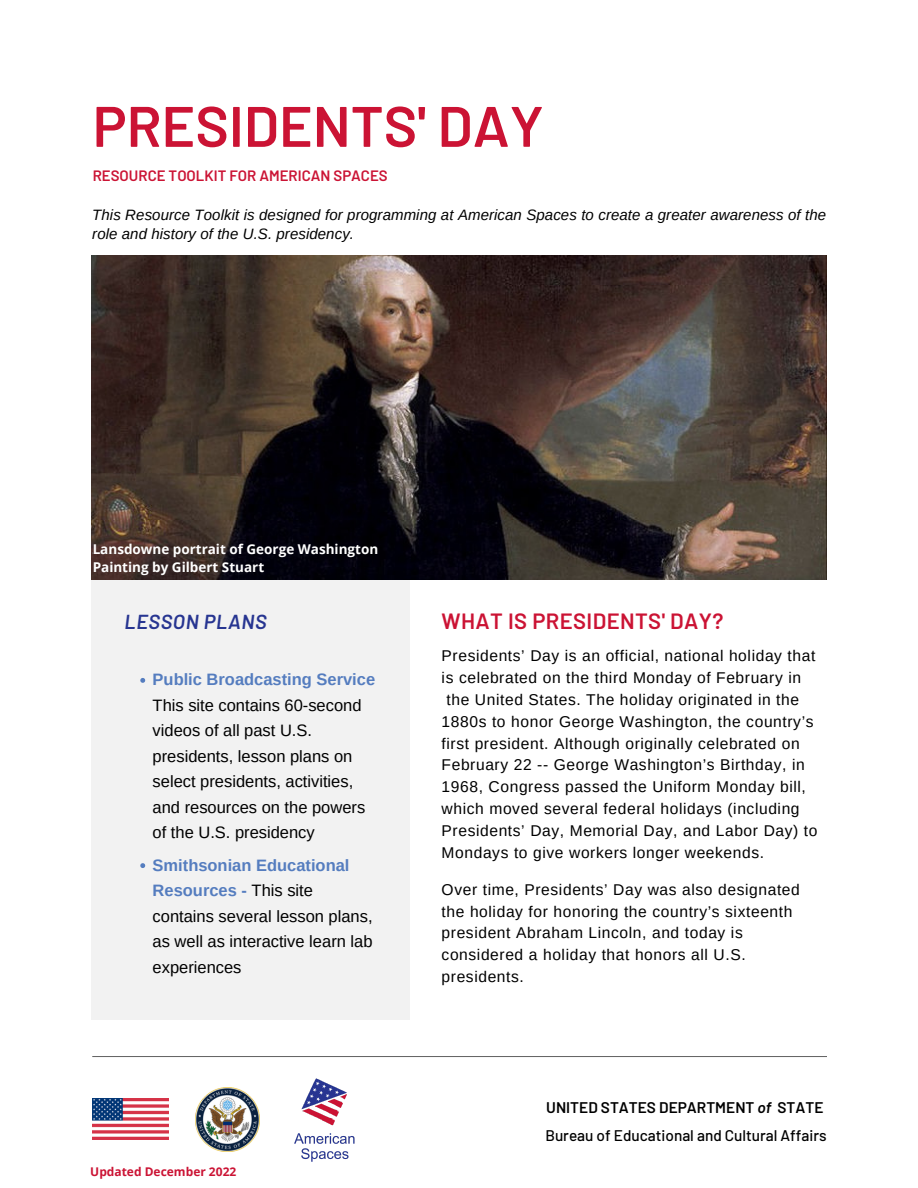
<style>
.page{position:relative;width:918px;height:1188px;background:#fff}
.page>*{position:absolute;margin:0;border:0;box-sizing:border-box;transform-origin:0 0}
.t1{font:600 57px "Barlow";color:#cb1334}
.t2{font:600 22.05px "Barlow";letter-spacing:.015em;color:#cb1334}
.t3{font:italic 600 20.25px "Barlow";letter-spacing:.03em;color:#273591}
.t4{font:16.5px/25.5px "Arimo";color:#000}
.t5{font:700 16.5px "Arimo";color:#557dbf}
.t6{font:15.6px/21.9px "Arimo";letter-spacing:.04em;color:#000}
.t7{font:500 15.45px/27.5px "Barlow";color:#000}
.t8{font:italic 15px/19.2px "Arimo";letter-spacing:.005em;color:#000}
.t9{font:600 15px "Barlow";color:#cb1334}
.t10{font:700 13.5px/18px "Open Sans";color:#fff}
.t11{font:700 12px "Open Sans";color:#cb1334}
.s1{font-weight:700;color:#557dbf}
.s2{font-weight:600}
.s3{font-weight:600;font-style:italic}
</style>
<div class="page">
<div style="left:92px;top:579px;width:318px;height:441px;background:#f2f2f2"></div>
<img style="left:92px;top:256px;width:734px;height:324px">
<img style="left:92px;top:1099px;width:77px;height:40px">
<img style="left:195px;top:1087px;width:65px;height:64px">
<img style="left:294px;top:1078px;width:61px;height:84px">
<svg style="left:92px;top:1056px;width:735px;height:1px"></svg>
<svg style="left:92px;top:552px;width:24px;height:2px"></svg>
<svg style="left:140px;top:678px;width:5px;height:5px"></svg>
<svg style="left:140px;top:863px;width:5px;height:5px"></svg>
<h1 class="t1" style="left:93px;top:90px;width:453px">PRESIDENTS' DAY</h1>
<p class="t9" style="left:93px;top:166px;width:297px">RESOURCE TOOLKIT FOR AMERICAN SPACES</p>
<p class="t8" style="left:92px;top:205px;width:735px">This Resource Toolkit is designed for programming at American Spaces to create a greater awareness of the role and history of the U.S. presidency.</p>
<p class="t10" style="left:93px;top:540px;width:287px">Lansdowne portrait of George Washington<br>Painting by Gilbert Stuart</p>
<p class="t3" style="left:125px;top:609px;width:144px">LESSON PLANS</p>
<h2 class="t2" style="left:442px;top:607px;width:283px">WHAT IS PRESIDENTS' DAY?</h2>
<p class="t5" style="left:153px;top:670px;width:224px">Public Broadcasting Service</p>
<p class="t4" style="left:153px;top:692px;width:214px">This site contains 60-second videos of all past U.S. presidents, lesson plans on select presidents, activities, and resources on the powers of the U.S. presidency</p>
<p class="t4" style="left:153px;top:852px;width:222px"><span class="s1">Smithsonian Educational<br>Resources -</span> This site contains several lesson plans, as well as interactive learn lab experiences</p>
<p class="t11" style="left:90px;top:1163px;width:148px">Updated December 2022</p>
<p class="t6" style="left:442px;top:645px;width:375px">Presidents’ Day is an official, national holiday that</p>
<p class="t6" style="left:442px;top:667px;width:361px">is celebrated on the third Monday of February in</p>
<p class="t6" style="left:447px;top:688px;width:354px">the United States. The holiday originated in the</p>
<p class="t6" style="left:442px;top:710px;width:373px">1880s to honor George Washington, the country’s</p>
<p class="t6" style="left:442px;top:732px;width:360px">first president. Although originally celebrated on</p>
<p class="t6" style="left:442px;top:754px;width:365px">February 22 -- George Washington’s Birthday, in</p>
<p class="t6" style="left:442px;top:776px;width:366px">1968, Congress passed the Uniform Monday bill,</p>
<p class="t6" style="left:442px;top:798px;width:360px">which moved several federal holidays (including</p>
<p class="t6" style="left:442px;top:820px;width:377px">Presidents’ Day, Memorial Day, and Labor Day) to</p>
<p class="t6" style="left:442px;top:842px;width:324px">Mondays to give workers longer weekends.</p>
<p class="t6" style="left:442px;top:878px;width:360px">Over time, Presidents’ Day was also designated the holiday for honoring the country’s sixteenth president Abraham Lincoln, and today is considered a holiday that honors all U.S. presidents.</p>
<p class="t7" style="left:545px;top:1093px;width:283px"><span class="s2">UNITED STATES DEPARTMENT</span> <span class="s3">of</span> <span class="s2">STATE<br></span>Bureau of Educational and Cultural Affairs</p>
</div>
